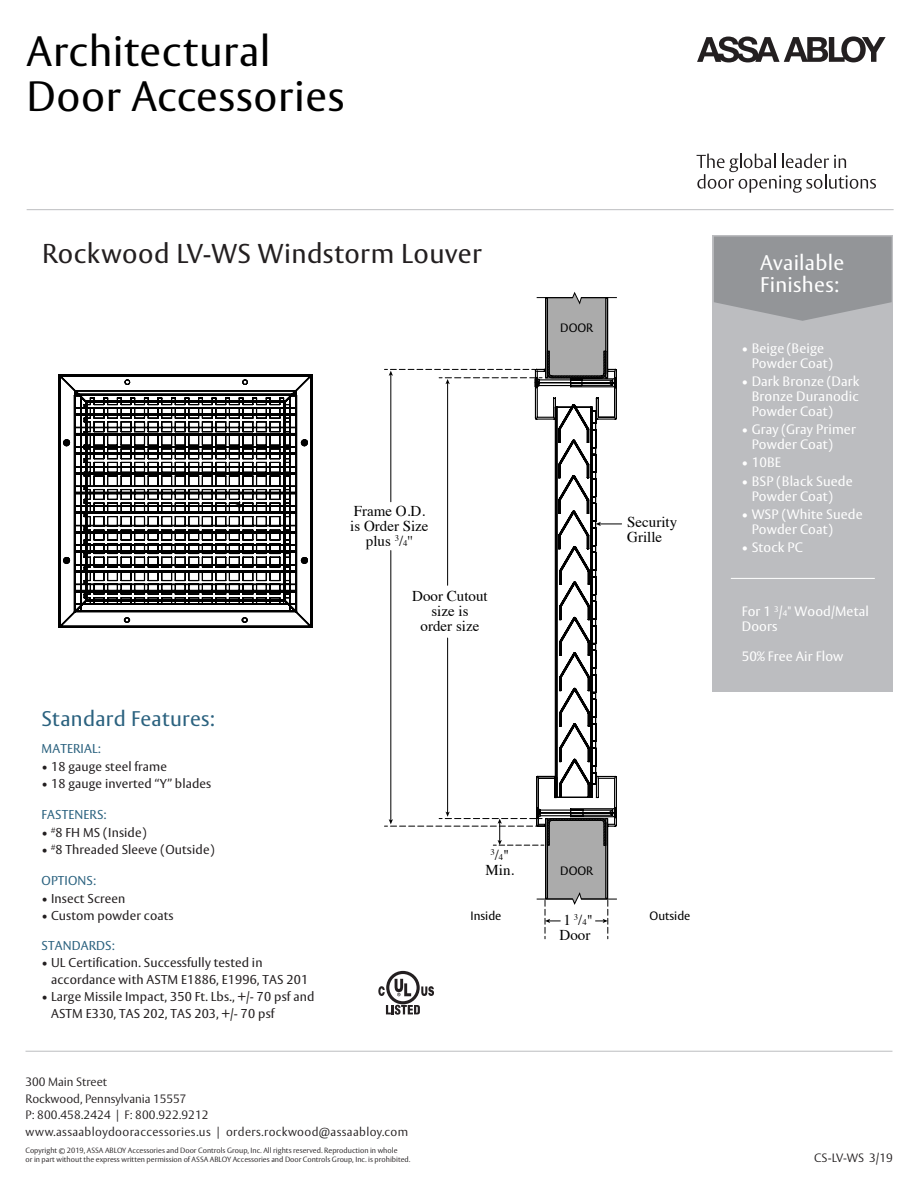
<style>
.page{position:relative;width:918px;height:1188px;background:#fff}
.page>*{position:absolute;margin:0;border:0;box-sizing:border-box;transform-origin:0 0}
.t1{font:42px/45.8px "ASSA Vesta";letter-spacing:.015em;color:#000}
.t2{font:27px "ASSA Vesta";letter-spacing:.015em;color:#231f20}
.t3{font:21px/22.5px "ASSA Vesta";letter-spacing:.015em;color:#fff}
.t4{font:21px "ASSA Vesta";letter-spacing:.015em;color:#2b627f}
.t5{font:15px/15px "Times";color:#000;text-align:center}
.Sidebar{font:13.5px/15px "ASSA Vesta";letter-spacing:.01em;color:#fff}
.t6{font:12.75px/16.5px "ASSA Vesta";letter-spacing:.01em;color:#231f20}
.t7{font:12.75px "ASSA Vesta";letter-spacing:.01em;color:#2b627f}
.t8{font:300 12px/16.5px "ASSA Vesta";letter-spacing:.01em;color:#231f20}
.t9{font:300 12px "ASSA Vesta";letter-spacing:.03em;color:#231f20}
.t10{font:12px "ASSA Vesta";color:#000}
.t11{font:8.7px "Times";color:#000}
.t12{font:300 7.5px/9px "ASSA Vesta";color:#231f20}
.s1{font-size:8.7px}
.s2{font-size:15px}
.s3{font-size:8.1px}
</style>
<div class="page">
<div style="left:713px;top:235px;width:180px;height:457px;background:#bcbdc0"></div>
<svg style="left:714px;top:237px;width:178px;height:84px;background:#97999c"></svg>
<hr style="left:26px;top:1051px;width:866px;height:1px;background:#bcbdc0">
<hr style="left:731px;top:578px;width:144px;height:1px;background:#fff">
<svg style="left:697px;top:36px;width:189px;height:26px"></svg>
<svg style="left:697px;top:154px;width:179px;height:39px"></svg>
<hr style="left:27px;top:209px;width:867px;height:1px;background:#bcbdc0">
<hr style="left:582px;top:899px;width:34px;height:1px;background:#000">
<svg style="left:534px;top:297px;width:83px;height:602px"></svg>
<svg style="left:58px;top:374px;width:255px;height:254px"></svg>
<svg style="left:242px;top:617px;width:6px;height:6px"></svg>
<svg style="left:124px;top:617px;width:6px;height:6px"></svg>
<svg style="left:125px;top:379px;width:5px;height:6px"></svg>
<svg style="left:242px;top:379px;width:6px;height:6px"></svg>
<svg style="left:63px;top:439px;width:7px;height:8px"></svg>
<svg style="left:63px;top:557px;width:7px;height:7px"></svg>
<svg style="left:301px;top:439px;width:7px;height:8px"></svg>
<svg style="left:301px;top:557px;width:7px;height:7px"></svg>
<hr style="left:447px;top:383px;width:1px;height:202px;background:#000">
<hr style="left:447px;top:638px;width:1px;height:175px;background:#000">
<hr style="left:391px;top:551px;width:1px;height:270px;background:#000">
<hr style="left:391px;top:374px;width:1px;height:128px;background:#000">
<svg style="left:596px;top:522px;width:26px;height:4px"></svg>
<svg style="left:384px;top:292px;width:224px;height:92px"></svg>
<svg style="left:384px;top:812px;width:225px;height:127px"></svg>
<svg style="left:378px;top:971px;width:56px;height:44px"></svg>
<p class="t1" style="left:27px;top:30px;width:319px">Architectural<br>Door Accessories</p>
<p class="t2" style="left:42px;top:237px;width:441px">Rockwood LV-WS Windstorm Louver</p>
<p class="t10" style="left:560px;top:320px;width:34px">DOOR</p>
<p class="t5" style="left:350px;top:502px;width:80px">Frame O.D. is Order Size plus <sup>3</sup>/<span class="s1">4</span>''</p>
<p class="t5" style="left:627px;top:513px;width:51px;text-align:left">Security<br>Grille</p>
<p class="t4" style="left:42px;top:706px;width:175px">Standard Features:</p>
<p class="t7" style="left:42px;top:741px;width:61px">MATERIAL:</p>
<p class="t6" style="left:42px;top:759px;width:127px">• 18 gauge steel frame</p>
<p class="t6" style="left:42px;top:776px;width:171px">• 18 gauge inverted “Y” blades</p>
<p class="t7" style="left:42px;top:807px;width:66px">FASTENERS:</p>
<p class="t6" style="left:42px;top:825px;width:106px">• <sup>#</sup>8 FH MS (Inside)</p>
<p class="t6" style="left:42px;top:842px;width:174px">• <sup>#</sup>8 Threaded Sleeve (Outside)</p>
<p class="t7" style="left:42px;top:873px;width:56px">OPTIONS:</p>
<p class="t6" style="left:42px;top:890px;width:85px">• Insect Screen</p>
<p class="t6" style="left:42px;top:908px;width:133px">• Custom powder coats</p>
<p class="t7" style="left:42px;top:938px;width:75px">STANDARDS:</p>
<p class="t6" style="left:51px;top:955px;width:259px;text-indent:-9px">• UL Certification. Successfully tested in accordance with ASTM E1886, E1996, TAS 201</p>
<p class="t6" style="left:51px;top:989px;width:265px;text-indent:-9px">• Large Missile Impact, 350 Ft. Lbs., +/- 70 psf and<br>ASTM E330, TAS 202, TAS 203, +/- 70 psf</p>
<p class="t5" style="left:412px;top:588px;width:77px">Door Cutout size is<br>order size</p>
<p class="t11" style="left:490px;top:846px;width:21px">3<span class="s2">/</span>4<span class="s2">"</span></p>
<p class="t5" style="left:485px;top:861px;width:30px">Min.</p>
<p class="t10" style="left:560px;top:864px;width:34px">DOOR</p>
<p class="t10" style="left:471px;top:908px;width:32px">Inside</p>
<p class="t10" style="left:650px;top:908px;width:42px">Outside</p>
<p class="t5" style="left:560px;top:912px;width:35px;text-align:left">1 <sup>3</sup>/<span class="s1">4</span>"<br>Door</p>
<p class="t8" style="left:26px;top:1074px;width:163px">300 Main Street<br>Rockwood, Pennsylvania 15557</p>
<p class="t8" style="left:26px;top:1107px;width:185px">P: 800.458.2424 | F: 800.922.9212</p>
<p class="t9" style="left:26px;top:1124px;width:384px">www.assaabloydooraccessories.us | orders.rockwood@assaabloy.com</p>
<p class="t12" style="left:26px;top:1147px;width:386px">Copyright © 2019, ASSA ABLOY Accessories and Door Controls Group, Inc. All rights reserved. Reproduction in whole<br>or in part without the express written permission of ASSA ABLOY Accessories and Door Controls Group, Inc. is prohibited.</p>
<p class="t3" style="left:760px;top:252px;width:86px">Available<br>Finishes:</p>
<p class="Sidebar" style="left:752px;top:341px;width:83px;text-indent:-10px">• Beige (Beige<br>Powder Coat)</p>
<p class="Sidebar" style="left:752px;top:374px;width:109px;text-align:justify;text-indent:-10px">• Dark Bronze (Dark Bronze Duranodic Powder Coat)</p>
<p class="Sidebar" style="left:752px;top:423px;width:106px;text-indent:-10px">• Gray (Gray Primer<br>Powder Coat)</p>
<p class="Sidebar" style="left:742px;top:456px;width:41px">• 10BE</p>
<p class="Sidebar" style="left:752px;top:474px;width:103px;text-indent:-10px">• BSP (Black Suede<br>Powder Coat)</p>
<p class="Sidebar" style="left:752px;top:507px;width:113px;text-indent:-10px">• WSP (White Suede<br>Powder Coat)</p>
<p class="Sidebar" style="left:742px;top:541px;width:63px">• Stock PC</p>
<p class="Sidebar" style="left:742px;top:604px;width:129px">For 1 <sup>3</sup>/<span class="s3">4</span>" Wood/Metal<br>Doors</p>
<p class="Sidebar" style="left:742px;top:649px;width:103px">50% Free Air Flow</p>
<p class="t8" style="left:814px;top:1151px;width:80px">CS-LV-WS 3/19</p>
</div>
